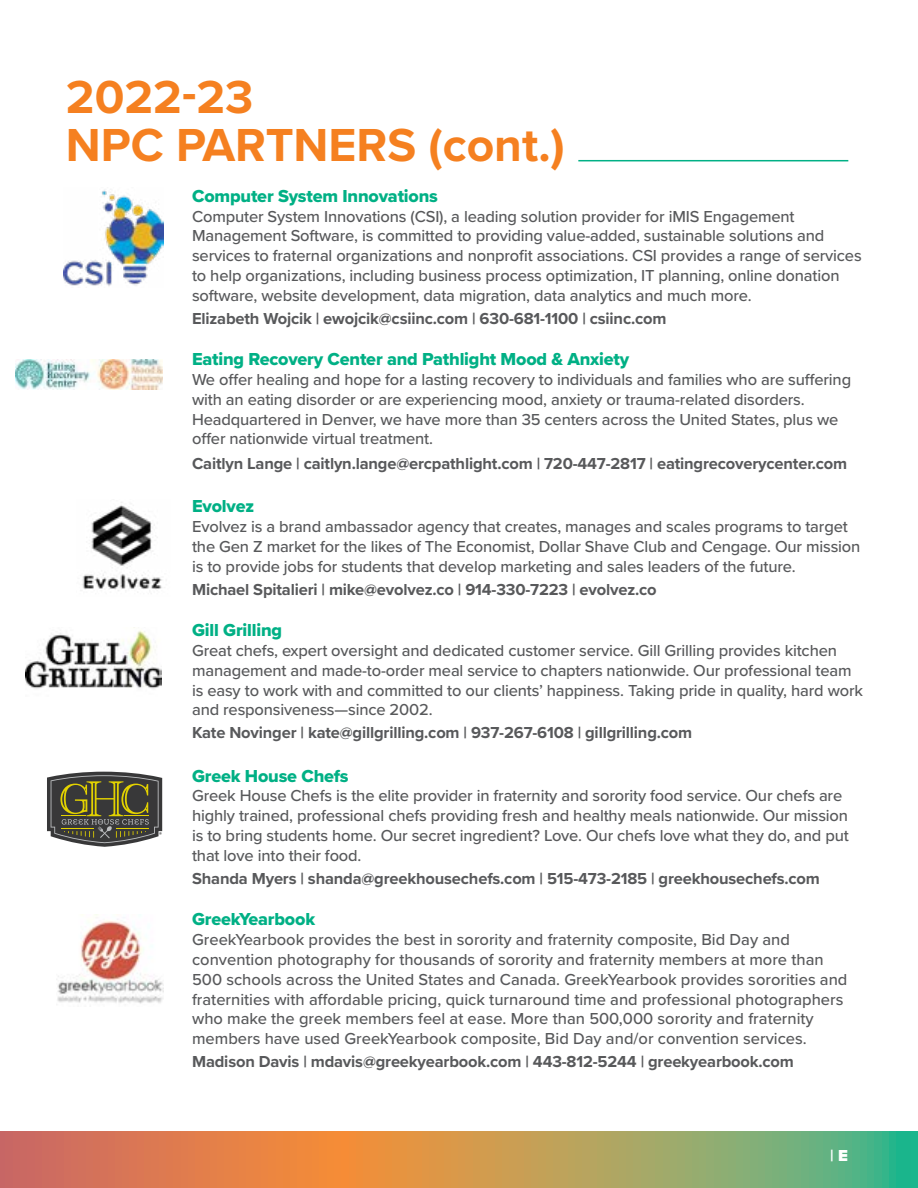
<style>
.page{position:relative;width:918px;height:1188px;background:#fff}
.page>*{position:absolute;margin:0;border:0;box-sizing:border-box;transform-origin:0 0}
.t1{font:700 48px/48px "Proxima Nova";color:#f58020}
.t2{font:18px "Proxima Nova Extrabld";letter-spacing:-.01em;color:#00b085}
.t3{font:500 16.5px/19.8px "Proxima Nova";letter-spacing:-.01em;color:#58595b}
.t4{font:700 16.5px "Proxima Nova";letter-spacing:-.01em;color:#58595b}
.t5{font:700 16.5px "Proxima Nova";color:#fff}
.s1{font-weight:900}
</style>
<div class="page">
<svg style="left:0;top:1132px;width:918px;height:56px;background:#b8955c"></svg>
<img style="left:82px;top:502px;width:80px;height:89px">
<hr style="left:578px;top:160px;width:270px;height:1px;background:#00b085">
<svg style="left:47px;top:772px;width:115px;height:75px;background:#64624c"></svg>
<img style="left:25px;top:627px;width:137px;height:62px">
<img style="left:57px;top:914px;width:106px;height:90px">
<img style="left:63px;top:189px;width:101px;height:97px">
<img style="left:15px;top:359px;width:148px;height:30px">
<h1 class="t1" style="left:66px;top:72px;width:501px">2022-23<br>NPC PARTNERS (cont.)</h1>
<p class="t2" style="left:192px;top:182px;width:247px">Computer System Innovations</p>
<p class="t3" style="left:192px;top:206px;width:671px">Computer System Innovations (CSI), a leading solution provider for iMIS Engagement Management Software, is committed to providing value-added, sustainable solutions and services to fraternal organizations and nonprofit associations. CSI provides a range of services to help organizations, including business process optimization, IT planning, online donation software, website development, data migration, data analytics and much more.</p>
<p class="t4" style="left:192px;top:306px;width:476px">Elizabeth Wojcik | ewojcik@csiinc.com | 630-681-1100 | csiinc.com</p>
<p class="t2" style="left:192px;top:346px;width:439px">Eating Recovery Center and Pathlight Mood &amp; Anxiety</p>
<p class="t3" style="left:192px;top:369px;width:661px">We offer healing and hope for a lasting recovery to individuals and families who are suffering with an eating disorder or are experiencing mood, anxiety or trauma-related disorders.<br>Headquartered in Denver, we have more than 35 centers across the United States, plus we offer nationwide virtual treatment.</p>
<p class="t4" style="left:192px;top:451px;width:657px">Caitlyn Lange | caitlyn.lange@ercpathlight.com | 720-447-2817 | eatingrecoverycenter.com</p>
<p class="t2" style="left:192px;top:493px;width:64px">Evolvez</p>
<p class="t3" style="left:192px;top:516px;width:670px">Evolvez is a brand ambassador agency that creates, manages and scales programs to target the Gen Z market for the likes of The Economist, Dollar Shave Club and Cengage. Our mission is to provide jobs for students that develop marketing and sales leaders of the future.</p>
<p class="t4" style="left:192px;top:577px;width:466px">Michael Spitalieri | mike@evolvez.co | 914-330-7223 | evolvez.co</p>
<p class="t2" style="left:192px;top:617px;width:92px">Gill Grilling</p>
<p class="t3" style="left:192px;top:640px;width:672px">Great chefs, expert oversight and dedicated customer service. Gill Grilling provides kitchen management and made-to-order meal service to chapters nationwide. Our professional team is easy to work with and committed to our clients’ happiness. Taking pride in quality, hard work and responsiveness—since 2002.</p>
<p class="t4" style="left:192px;top:721px;width:502px">Kate Novinger | kate@gillgrilling.com | 937-267-6108 | gillgrilling.com</p>
<p class="t2" style="left:192px;top:762px;width:158px">Greek House Chefs</p>
<p class="t3" style="left:192px;top:785px;width:658px">Greek House Chefs is the elite provider in fraternity and sorority food service. Our chefs are highly trained, professional chefs providing fresh and healthy meals nationwide. Our mission is to bring students home. Our secret ingredient? Love. Our chefs love what they do, and put that love into their food.</p>
<p class="t4" style="left:192px;top:866px;width:629px">Shanda Myers | shanda@greekhousechefs.com | 515-473-2185 | greekhousechefs.com</p>
<p class="t2" style="left:192px;top:906px;width:125px">GreekYearbook</p>
<p class="t3" style="left:192px;top:929px;width:657px">GreekYearbook provides the best in sorority and fraternity composite, Bid Day and convention photography for thousands of sorority and fraternity members at more than 500 schools across the United States and Canada. GreekYearbook provides sororities and fraternities with affordable pricing, quick turnaround time and professional photographers who make the greek members feel at ease. More than 500,000 sorority and fraternity members have used GreekYearbook composite, Bid Day and/or convention services.</p>
<p class="t4" style="left:192px;top:1049px;width:603px">Madison Davis | mdavis@greekyearbook.com | 443-812-5244 | greekyearbook.com</p>
<p class="t5" style="left:830px;top:1143px;width:19px">| <span class="s1">E</span></p>
</div>
